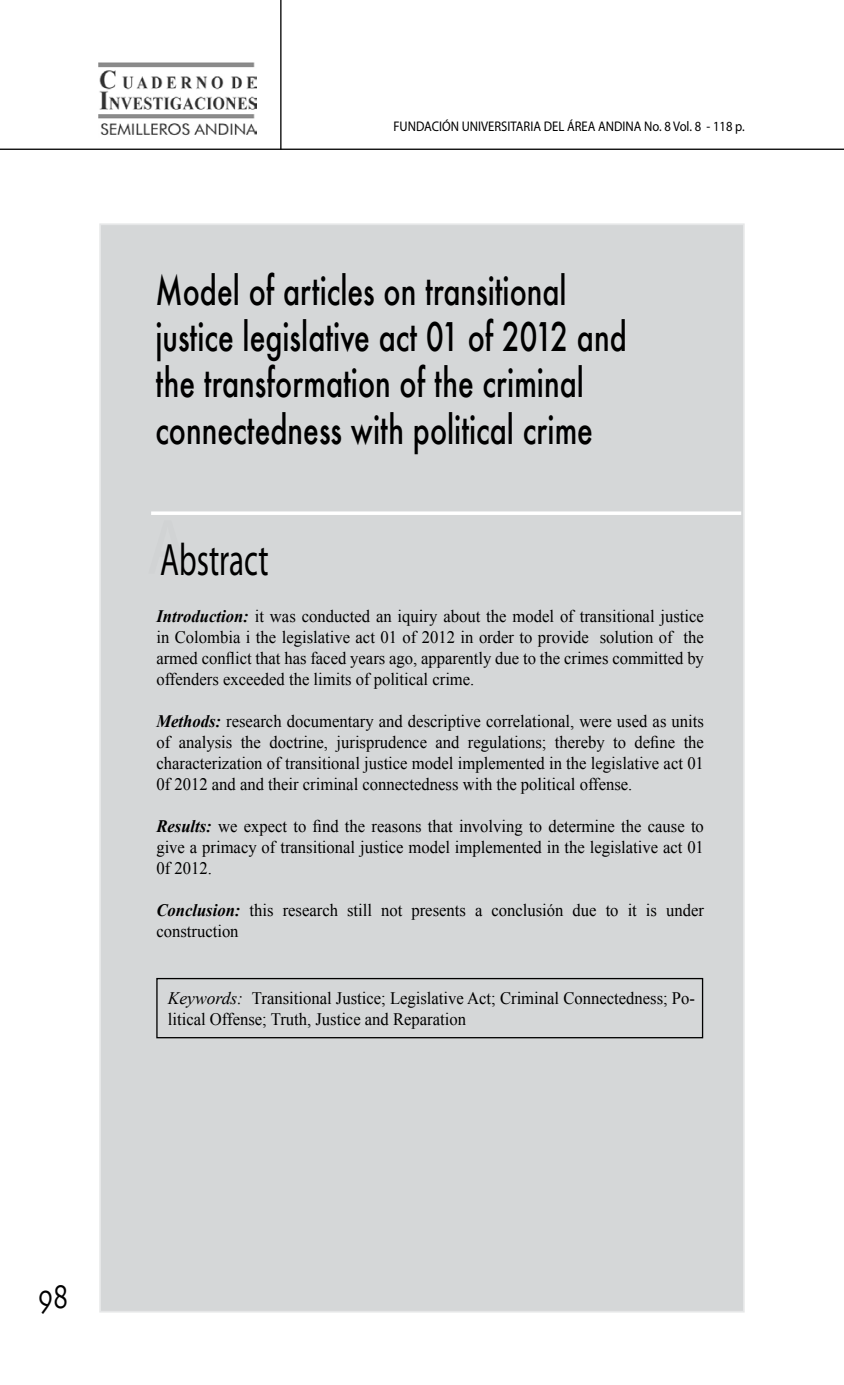
<style>
.page{position:relative;width:844px;height:1385px;background:#fff}
.page>*{position:absolute;margin:0;border:0;box-sizing:border-box;transform-origin:0 0}
.t1{font:45.5px "Myriad Pro";color:#000;scale:.68 1}
.t2{font:500 38.5px/46.2px "Futura";color:#000;scale:.74 1}
.t3{font:35px "Skia";color:#000;scale:.75 1}
.t4{font:17.5px/21px "Times New Roman";color:#000;text-align:justify;scale:.95 1}
.t5{font:14px "Myriad Pro";color:#000;scale:.9 1}
.s1{font-size:78.75px;color:#d1d3d4}
.s2{font-weight:700;font-style:italic}
.s3{font-style:italic}
</style>
<div class="page">
<hr style="left:280px;top:0;width:1px;height:150px;background:#000">
<hr style="left:0;top:148px;width:843px;height:2px;background:#000">
<img style="left:99px;top:62px;width:157px;height:74px">
<div style="left:99px;top:223px;width:645px;height:1089px;background:#d5d7d8;border:2px solid #e6e7e8"></div>
<div style="left:156px;top:977px;width:547px;height:61px;border:1px solid #000"></div>
<svg style="left:151px;top:511px;width:590px;height:4px;background:#f9f9f9"></svg>
<p class="t5" style="left:393px;top:118px;width:391px">FUNDACIÓN UNIVERSITARIA DEL ÁREA ANDINA No. 8 Vol. 8 - 118 p.</p>
<h2 class="t2" style="left:155px;top:267px;width:638px">Model of articles on transitional justice legislative act 01 of 2012 and the transformation of the criminal connectedness with political crime</h2>
<h1 class="t1" style="left:146px;top:532px;width:181px"><span class="s1">A</span>Abstract</h1>
<p class="t4" style="left:156px;top:605px;width:577px"><span class="s2">Introduction:</span> it was conducted an iquiry about the model of transitional justice in Colombia i the legislative act 01 of 2012 in order to provide solution of the armed conflict that has faced years ago, apparently due to the crimes committed by offenders exceeded the limits of political crime.</p>
<p class="t4" style="left:156px;top:710px;width:577px"><span class="s2">Methods:</span> research documentary and descriptive correlational, were used as units of analysis the doctrine, jurisprudence and regulations; thereby to define the characterization of transitional justice model implemented in the legislative act 01<br>0f 2012 and and their criminal connectedness with the political offense.</p>
<p class="t4" style="left:156px;top:815px;width:577px"><span class="s2">Results:</span> we expect to find the reasons that involving to determine the cause to give a primacy of transitional justice model implemented in the legislative act 01<br>0f 2012.</p>
<p class="t4" style="left:156px;top:899px;width:577px"><span class="s2">Conclusion:</span> this research still not presents a conclusión due to it is under construction</p>
<p class="t4" style="left:168px;top:987px;width:556px"><span class="s3">Keywords:</span> Transitional Justice; Legislative Act; Criminal Connectedness; Po&shy;litical Offense; Truth, Justice and Reparation</p>
<h3 class="t3" style="left:38px;top:1274px;width:42px">98</h3>
</div>
